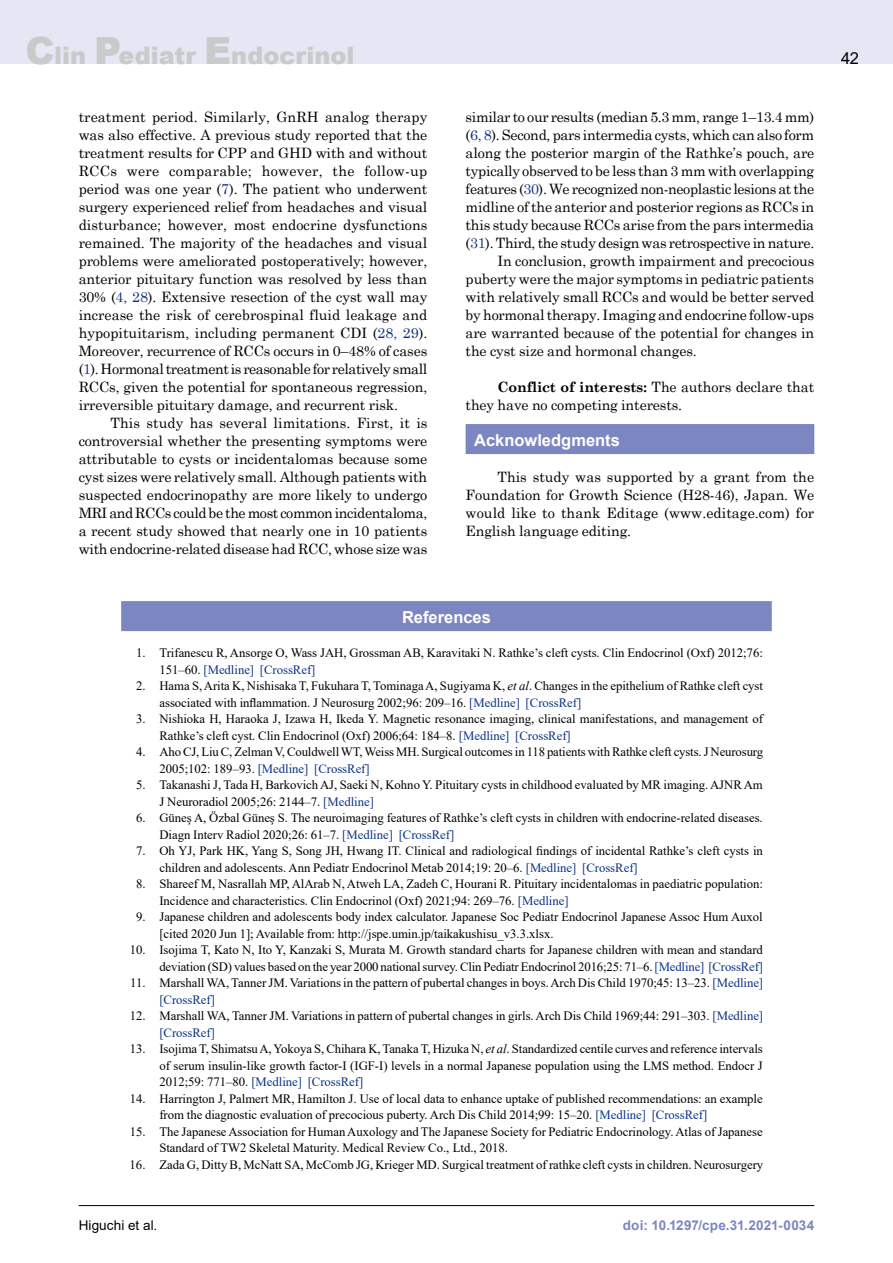
<style>
.page{position:relative;width:893px;height:1263px;background:#fff}
.page>*{position:absolute;margin:0;border:0;box-sizing:border-box;transform-origin:0 0}
.t1{font:900 24px "Arial";color:#c9caca}
.t2{font:700 16.5px "Arial";color:#fff}
.t3{font:16.5px "Arial";color:#000}
.t4{font:14.25px/18px "Century Schoolbook";letter-spacing:-.01em;color:#000;text-align:justify}
.t5{font:700 13.5px "Arial";letter-spacing:.01em;color:#7c86c1}
.t6{font:13.5px "Arial";letter-spacing:.005em;color:#000}
.t7{font:12.75px/16.5px "Times New Roman";letter-spacing:-.005em;color:#000}
.s1{font-size:37.5px}
.s2{color:#0c3388}
.s3{font-weight:700}
.s4{font-style:italic}
</style>
<div class="page">
<div style="left:0;top:0;width:893px;height:64px;background:#e6e7f4"></div>
<hr style="left:79px;top:1205px;width:735px;height:1px;background:#000">
<div style="left:466px;top:424px;width:348px;height:30px;background:#7c86c1"></div>
<div style="left:121px;top:601px;width:651px;height:30px;background:#7c86c1"></div>
<h1 class="t1" style="left:26px;top:38px;width:330px"><span class="s1">C</span>lin <span class="s1">P</span>ediatr <span class="s1">E</span>ndocrinol</h1>
<p class="t4" style="left:79px;top:106px;width:350px">treatment period. Similarly, GnRH analog therapy was also effective. A previous study reported that the treatment results for CPP and GHD with and without RCCs were comparable; however, the follow-up period was one year (<span class="s2">7</span>). The patient who underwent surgery experienced relief from headaches and visual disturbance; however, most endocrine dysfunctions remained. The majority of the headaches and visual problems were ameliorated postoperatively; however, anterior pituitary function was resolved by less than 30% (<span class="s2">4, 28</span>). Extensive resection of the cyst wall may increase the risk of cerebrospinal fluid leakage and hypopituitarism, including permanent CDI (<span class="s2">28, 29</span>).<br>Moreover, recurrence of RCCs occurs in 0–48% of cases (<span class="s2">1</span>). Hormonal treatment is reasonable for relatively small RCCs, given the potential for spontaneous regression, irreversible pituitary damage, and recurrent risk.</p>
<p class="t4" style="left:79px;top:412px;width:350px;text-indent:32px">This study has several limitations. First, it is controversial whether the presenting symptoms were attributable to cysts or incidentalomas because some cyst sizes were relatively small. Although patients with suspected endocrinopathy are more likely to undergo MRI and RCCs could be the most common incidentaloma, a recent study showed that nearly one in 10 patients with endocrine-related disease had RCC, whose size was</p>
<p class="t4" style="left:466px;top:106px;width:350px">similar to our results (median 5.3 mm, range 1–13.4 mm)</p>
<p class="t4" style="left:466px;top:124px;width:350px">(<span class="s2">6, 8</span>). Second, pars intermedia cysts, which can also form</p>
<p class="t4" style="left:466px;top:142px;width:350px">along the posterior margin of the Rathke’s pouch, are</p>
<p class="t4" style="left:466px;top:160px;width:350px">typically observed to be less than 3 mm with overlapping</p>
<p class="t4" style="left:466px;top:178px;width:350px">features (<span class="s2">30</span>). We recognized non-neoplastic lesions at the</p>
<p class="t4" style="left:466px;top:196px;width:350px">midline of the anterior and posterior regions as RCCs in</p>
<p class="t4" style="left:466px;top:214px;width:350px">this study because RCCs arise from the pars intermedia</p>
<p class="t4" style="left:466px;top:232px;width:350px">(<span class="s2">31</span>). Third, the study design was retrospective in nature.</p>
<p class="t4" style="left:497px;top:250px;width:318px">In conclusion, growth impairment and precocious</p>
<p class="t4" style="left:466px;top:268px;width:350px">puberty were the major symptoms in pediatric patients</p>
<p class="t4" style="left:466px;top:286px;width:350px">with relatively small RCCs and would be better served</p>
<p class="t4" style="left:466px;top:304px;width:350px">by hormonal therapy. Imaging and endocrine follow-ups</p>
<p class="t4" style="left:466px;top:322px;width:350px">are warranted because of the potential for changes in</p>
<p class="t4" style="left:466px;top:340px;width:233px">the cyst size and hormonal changes.</p>
<p class="t4" style="left:466px;top:376px;width:350px;text-indent:32px"><span class="s3">Conflict of interests:</span> The authors declare that they have no competing interests.</p>
<p class="t2" style="left:474px;top:428px;width:147px">Acknowledgments</p>
<p class="t4" style="left:466px;top:466px;width:350px;text-indent:32px">This study was supported by a grant from the Foundation for Growth Science (H28-46), Japan. We would like to thank Editage (www.editage.com) for English language editing.</p>
<p class="t2" style="left:402px;top:605px;width:90px">References</p>
<p class="t7" style="left:159px;top:644px;width:605px;text-indent:-23px">1. Trifanescu R, Ansorge O, Wass JAH, Grossman AB, Karavitaki N. Rathke’s cleft cysts. Clin Endocrinol (Oxf) 2012;76:<br>151–60. <span class="s2">[Medline] [CrossRef]</span></p>
<p class="t7" style="left:159px;top:677px;width:605px;text-indent:-23px">2. Hama S, Arita K, Nishisaka T, Fukuhara T, Tominaga A, Sugiyama K, <span class="s4">et al</span>. Changes in the epithelium of Rathke cleft cyst associated with inflammation. J Neurosurg 2002;96: 209–16. <span class="s2">[Medline] [CrossRef]</span></p>
<p class="t7" style="left:159px;top:710px;width:605px;text-indent:-23px">3. Nishioka H, Haraoka J, Izawa H, Ikeda Y. Magnetic resonance imaging, clinical manifestations, and management of<br>Rathke’s cleft cyst. Clin Endocrinol (Oxf) 2006;64: 184–8. <span class="s2">[Medline] [CrossRef]</span></p>
<p class="t7" style="left:159px;top:743px;width:605px;text-indent:-23px">4. Aho CJ, Liu C, Zelman V, Couldwell WT, Weiss MH. Surgical outcomes in 118 patients with Rathke cleft cysts. J Neurosurg<br>2005;102: 189–93. <span class="s2">[Medline] [CrossRef]</span></p>
<p class="t7" style="left:159px;top:776px;width:605px;text-indent:-23px">5. Takanashi J, Tada H, Barkovich AJ, Saeki N, Kohno Y. Pituitary cysts in childhood evaluated by MR imaging. AJNR Am<br>J Neuroradiol 2005;26: 2144–7. <span class="s2">[Medline]</span></p>
<p class="t7" style="left:159px;top:809px;width:605px;text-indent:-23px">6. Güneş A, Özbal Güneş S. The neuroimaging features of Rathke’s cleft cysts in children with endocrine-related diseases.<br>Diagn Interv Radiol 2020;26: 61–7. <span class="s2">[Medline] [CrossRef]</span></p>
<p class="t7" style="left:159px;top:842px;width:605px;text-indent:-23px">7. Oh YJ, Park HK, Yang S, Song JH, Hwang IT. Clinical and radiological findings of incidental Rathke’s cleft cysts in children and adolescents. Ann Pediatr Endocrinol Metab 2014;19: 20–6. <span class="s2">[Medline] [CrossRef]</span></p>
<p class="t7" style="left:159px;top:875px;width:605px;text-indent:-23px">8. Shareef M, Nasrallah MP, AlArab N, Atweh LA, Zadeh C, Hourani R. Pituitary incidentalomas in paediatric population:<br>Incidence and characteristics. Clin Endocrinol (Oxf) 2021;94: 269–76. <span class="s2">[Medline]</span></p>
<p class="t7" style="left:159px;top:908px;width:605px;text-indent:-23px">9. Japanese children and adolescents body index calculator. Japanese Soc Pediatr Endocrinol Japanese Assoc Hum Auxol [cited 2020 Jun 1]; Available from: http://jspe.umin.jp/taikakushisu_v3.3.xlsx.</p>
<p class="t7" style="left:130px;top:941px;width:635px;text-align:right">10. Isojima T, Kato N, Ito Y, Kanzaki S, Murata M. Growth standard charts for Japanese children with mean and standard deviation (SD) values based on the year 2000 national survey. Clin Pediatr Endocrinol 2016;25: 71–6. <span class="s2">[Medline] [CrossRef]</span></p>
<p class="t7" style="left:159px;top:974px;width:605px;text-indent:-29px">11. Marshall WA, Tanner JM. Variations in the pattern of pubertal changes in boys. Arch Dis Child 1970;45: 13–23. <span class="s2">[Medline] [CrossRef]</span></p>
<p class="t7" style="left:159px;top:1007px;width:605px;text-indent:-30px">12. Marshall WA, Tanner JM. Variations in pattern of pubertal changes in girls. Arch Dis Child 1969;44: 291–303. <span class="s2">[Medline] [CrossRef]</span></p>
<p class="t7" style="left:159px;top:1040px;width:605px;text-align:justify;text-indent:-30px">13. Isojima T, Shimatsu A, Yokoya S, Chihara K, Tanaka T, Hizuka N, <span class="s4">et al</span>. Standardized centile curves and reference intervals of serum insulin-like growth factor-I (IGF-I) levels in a normal Japanese population using the LMS method. Endocr J 2012;59: 771–80. <span class="s2">[Medline] [CrossRef]</span></p>
<p class="t7" style="left:159px;top:1090px;width:605px;text-indent:-30px">14. Harrington J, Palmert MR, Hamilton J. Use of local data to enhance uptake of published recommendations: an example from the diagnostic evaluation of precocious puberty. Arch Dis Child 2014;99: 15–20. <span class="s2">[Medline] [CrossRef]</span></p>
<p class="t7" style="left:159px;top:1123px;width:605px;text-indent:-30px">15. The Japanese Association for Human Auxology and The Japanese Society for Pediatric Endocrinology. Atlas of Japanese<br>Standard of TW2 Skeletal Maturity. Medical Review Co., Ltd., 2018.</p>
<p class="t7" style="left:130px;top:1156px;width:635px">16. Zada G, Ditty B, McNatt SA, McComb JG, Krieger MD. Surgical treatment of rathke cleft cysts in children. Neurosurgery</p>
<p class="t6" style="left:79px;top:1216px;width:80px">Higuchi et al.</p>
<p class="t5" style="left:623px;top:1216px;width:193px">doi: 10.1297/cpe.31.2021-0034</p>
<p class="t3" style="left:841px;top:47px;width:19px">42</p>
</div>
